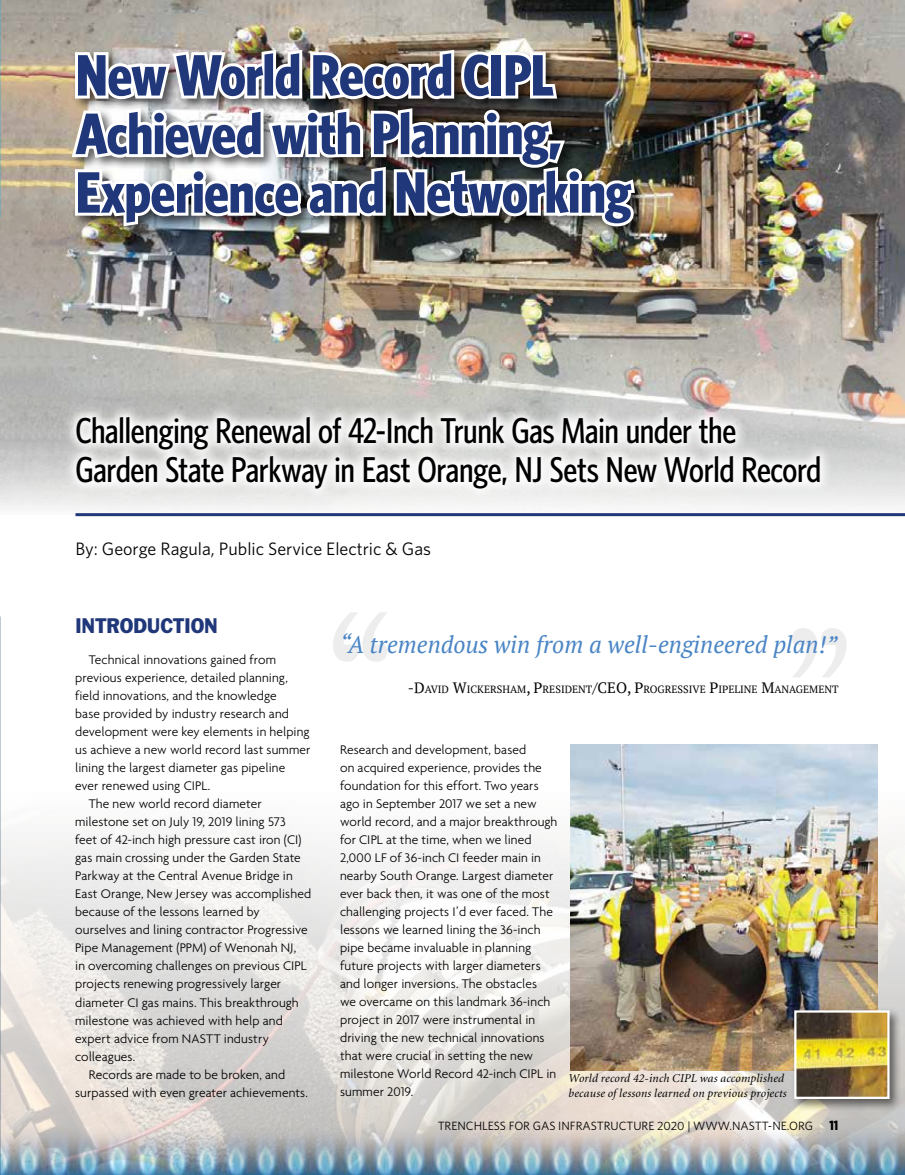
<style>
.page{position:relative;width:905px;height:1175px;background:#fff}
.page>*{position:absolute;margin:0;border:0;box-sizing:border-box;transform-origin:0 0}
.t1{font:181.95px "Charter";color:#ededee}
.t2{font:700 58.5px/58.5px "Whitney Condensed";letter-spacing:-.015em;color:#20377a}
.t3{font:500 36px/39px "Whitney Condensed";letter-spacing:-.015em;color:#000}
.t4{font:italic 24px "PT Serif";color:#4a85c5}
.t5{font:19.5px "Franklin Gothic";letter-spacing:-.015em;color:#20377a;scale:.9 1}
.t6{font:18px "Whitney";color:#000}
.t7{font:300 13.5px/18px "Agenda";letter-spacing:.005em;color:#000}
.t8{font:italic 12px/14.4px "Minion";letter-spacing:.015em;color:#000}
.t9{font:12px "Whitney";color:#000}
.t10{font:10.5px "PT Serif";color:#000}
.s1{font-size:15px}
.s2{font-family:"Whitney Condensed";font-weight:700;font-size:13.5px}
</style>
<div class="page">
<img style="left:0;top:721px;width:904px;height:404px">
<img style="left:0;top:1125px;width:904px;height:49px">
<img style="left:0;top:0;width:904px;height:510px">
<svg style="left:64px;top:404px;width:768px;height:98px"></svg>
<hr style="left:75px;top:513px;width:829px;height:3px;background:#20377a">
<img style="left:68px;top:33px;width:570px;height:208px">
<img style="left:570px;top:744px;width:307px;height:326px">
<div style="left:790px;top:1006px;width:112px;height:105px;background:#000;opacity:.55"></div>
<img style="left:797px;top:1013px;width:89px;height:83px">
<div style="left:794px;top:1010px;width:95px;height:89px;border:2px solid #fff"></div>
<img style="left:0;top:14px;width:1px;height:496px">
<hr style="left:0;top:206px;width:1px;height:213px;background:#002b51">
<h2 class="t2" style="left:75px;top:45px;width:558px">New World Record CIPL<br>Achieved with Planning,<br>Experience and Networking</h2>
<h3 class="t3" style="left:75px;top:410px;width:747px">Challenging Renewal of 42-Inch Trunk Gas Main under the<br>Garden State Parkway in East Orange, NJ Sets New World Record</h3>
<h3 class="t6" style="left:75px;top:537px;width:357px">By: George Ragula, Public Service Electric &amp; Gas</h3>
<h3 class="t5" style="left:75px;top:613px;width:160px">INTRODUCTION</h3>
<p class="t7" style="left:89px;top:651px;width:189px">Technical innovations gained from</p>
<p class="t7" style="left:75px;top:669px;width:214px">previous experience, detailed planning,</p>
<p class="t7" style="left:75px;top:687px;width:203px">field innovations, and the knowledge</p>
<p class="t7" style="left:75px;top:705px;width:215px">base provided by industry research and</p>
<p class="t7" style="left:75px;top:723px;width:236px">development were key elements in helping</p>
<p class="t7" style="left:75px;top:741px;width:237px">us achieve a new world record last summer</p>
<p class="t7" style="left:75px;top:759px;width:211px">lining the largest diameter gas pipeline</p>
<p class="t7" style="left:75px;top:777px;width:136px">ever renewed using CIPL.</p>
<p class="t7" style="left:89px;top:795px;width:174px">The new world record diameter</p>
<p class="t7" style="left:75px;top:813px;width:212px">milestone set on July 19, 2019 lining 573</p>
<p class="t7" style="left:75px;top:831px;width:228px">feet of 42-inch high pressure cast iron (CI)</p>
<p class="t7" style="left:75px;top:849px;width:227px">gas main crossing under the Garden State</p>
<p class="t7" style="left:75px;top:867px;width:219px">Parkway at the Central Avenue Bridge in</p>
<p class="t7" style="left:75px;top:885px;width:237px">East Orange, New Jersey was accomplished</p>
<p class="t7" style="left:75px;top:903px;width:186px">because of the lessons learned by</p>
<p class="t7" style="left:75px;top:921px;width:234px">ourselves and lining contractor Progressive</p>
<p class="t7" style="left:75px;top:939px;width:223px">Pipe Management (PPM) of Wenonah NJ,</p>
<p class="t7" style="left:75px;top:957px;width:233px">in overcoming challenges on previous CIPL</p>
<p class="t7" style="left:75px;top:975px;width:207px">projects renewing progressively larger</p>
<p class="t7" style="left:75px;top:993px;width:225px">diameter CI gas mains. This breakthrough</p>
<p class="t7" style="left:75px;top:1011px;width:209px">milestone was achieved with help and</p>
<p class="t7" style="left:75px;top:1029px;width:195px">expert advice from NASTT industry</p>
<p class="t7" style="left:75px;top:1047px;width:62px">colleagues.</p>
<p class="t7" style="left:89px;top:1065px;width:198px">Records are made to be broken, and</p>
<p class="t7" style="left:75px;top:1083px;width:234px">surpassed with even greater achievements.</p>
<h1 class="t1" style="left:326px;top:523px;width:67px">‘‘</h1>
<h1 class="t1" style="left:786px;top:538px;width:67px">’’</h1>
<h3 class="t4" style="left:340px;top:629px;width:499px">“A tremendous win from a well-engineered plan!”</h3>
<p class="t10" style="left:407px;top:682px;width:432px"><span class="s1">-D</span>AVID <span class="s1">W</span>ICKERSHAM<span class="s1">, P</span>RESIDENT<span class="s1">/CE O, P</span>ROGRESSIVE <span class="s1">P</span>IPELINE <span class="s1">M</span>ANAGEMENT</p>
<p class="t7" style="left:340px;top:740px;width:219px">Research and development, based<br>on acquired experience, provides the foundation for this effort. Two years ago in September 2017 we set a new world record, and a major breakthrough for CIPL at the time, when we lined 2,000 LF of 36-inch CI feeder main in nearby South Orange. Largest diameter ever back then, it was one of the most challenging projects I’d ever faced. The lessons we learned lining the 36-inch pipe became invaluable in planning future projects with larger diameters and longer inversions. The obstacles<br>we overcame on this landmark 36-inch project in 2017 were instrumental in driving the new technical innovations that were crucial in setting the new milestone World Record 42-inch CIPL in summer 2019.</p>
<p class="t8" style="left:568px;top:1071px;width:220px">World record 42-inch CIPL was accomplished because of lessons learned on previous projects</p>
<p class="t9" style="left:437px;top:1119px;width:402px">TRENCHLESS FOR GAS INFRASTRUCTURE 2020 | WWW.NASTT-NE.ORG <span class="s2">11</span></p>
</div>
